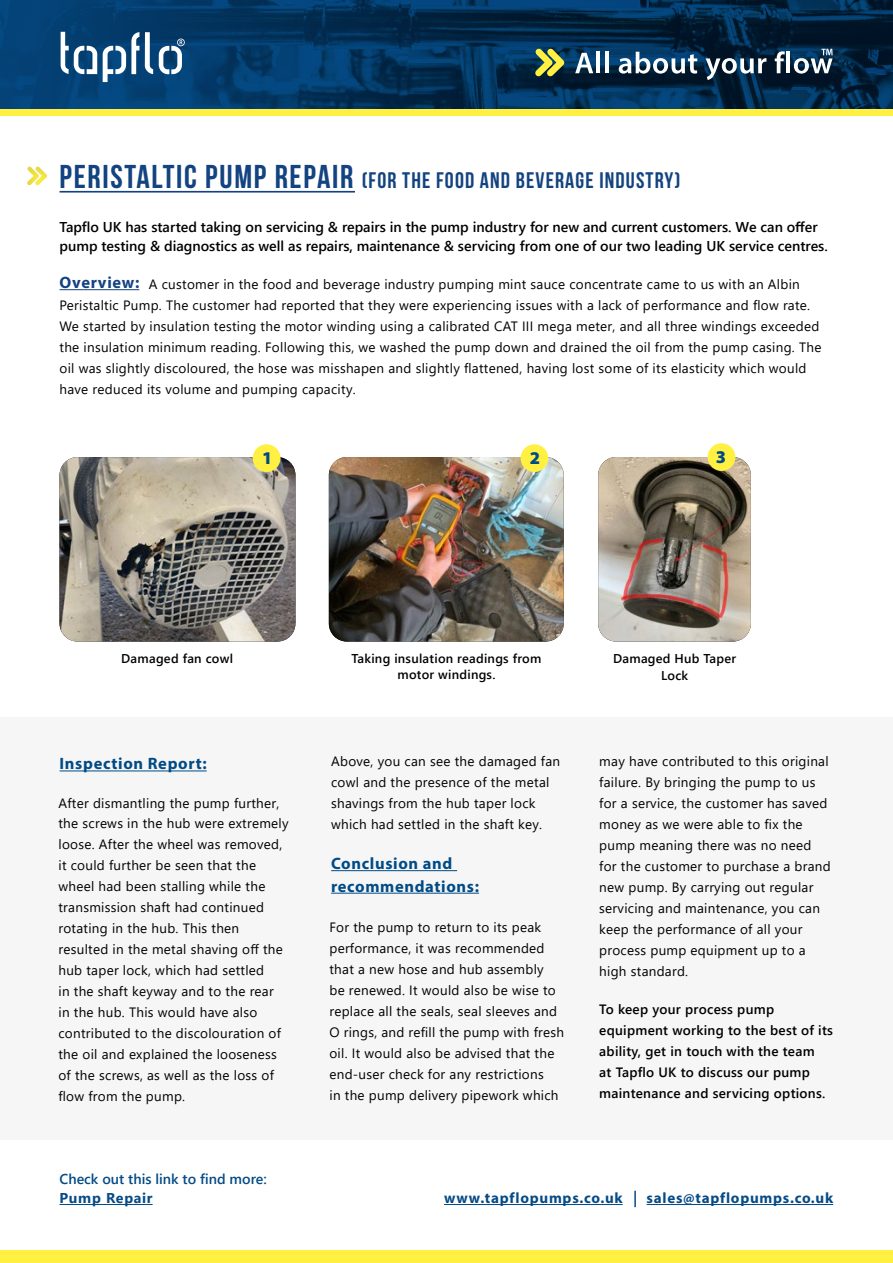
<style>
.page{position:relative;width:893px;height:1263px;background:#fff}
.page>*{position:absolute;margin:0;border:0;box-sizing:border-box;transform-origin:0 0}
.t1{font:700 22.5px "Bebas Neue";letter-spacing:.05em;color:#134380}
.t2{font:900 18px "Myriad Pro";color:#004b85}
.t3{font:700 16.5px/22.5px "Myriad Pro";letter-spacing:.04em;color:#004b85}
.t4{font:700 16.5px "Myriad Pro";letter-spacing:.04em;color:#134380}
.t5{font:700 15px "Myriad Pro";letter-spacing:.05em;color:#054b86}
.t6{font:600 14.25px/19.5px "Segoe UI";color:#000}
.t7{font:600 14.25px "Segoe UI";color:#054b86}
.t8{font:700 14.25px "Segoe UI";letter-spacing:.05em;color:#054b86}
.t9{font:13.5px/21px "Segoe UI";letter-spacing:.02em;color:#000}
.t10{font:600 13.5px/21px "Segoe UI";letter-spacing:.02em;color:#000}
.t11{font:600 12.75px/16.5px "Segoe UI";letter-spacing:.02em;color:#000;text-align:center}
.s1{font-size:33px}
</style>
<div class="page">
<hr style="left:646px;top:1204px;width:187px;height:1px;background:#054b86">
<svg style="left:634px;top:1191px;width:2px;height:16px"></svg>
<hr style="left:444px;top:1204px;width:179px;height:1px;background:#054b86">
<svg style="left:0;top:0;width:893px;height:109px"></svg>
<svg style="left:60px;top:32px;width:125px;height:50px"></svg>
<div style="left:0;top:109px;width:893px;height:7px;background:#fff042"></div>
<svg style="left:535px;top:48px;width:30px;height:29px"></svg>
<svg style="left:575px;top:53px;width:18px;height:20px"></svg>
<hr style="left:596px;top:52px;width:4px;height:21px;background:#fff">
<hr style="left:605px;top:52px;width:3px;height:21px;background:#fff">
<svg style="left:619px;top:52px;width:78px;height:22px"></svg>
<svg style="left:706px;top:58px;width:60px;height:22px"></svg>
<svg style="left:775px;top:51px;width:10px;height:22px"></svg>
<hr style="left:786px;top:52px;width:4px;height:21px;background:#fff">
<svg style="left:794px;top:49px;width:39px;height:25px"></svg>
<div style="left:0;top:1250px;width:893px;height:13px;background:#fff042"></div>
<div style="left:0;top:717px;width:893px;height:423px;background:#f6f6f6"></div>
<hr style="left:60px;top:770px;width:147px;height:1px;background:#004b85">
<hr style="left:331px;top:870px;width:126px;height:1px;background:#004b85">
<hr style="left:331px;top:893px;width:148px;height:1px;background:#004b85">
<img style="left:329px;top:457px;width:235px;height:184px">
<img style="left:598px;top:457px;width:153px;height:184px">
<img style="left:60px;top:457px;width:235px;height:184px">
<div style="left:521px;top:444px;width:27px;height:28px;background:#fff042;border-radius:50%"></div>
<div style="left:708px;top:443px;width:27px;height:28px;background:#fff042;border-radius:50%"></div>
<div style="left:253px;top:444px;width:27px;height:28px;background:#fff042;border-radius:50%"></div>
<hr style="left:60px;top:289px;width:79px;height:1px;background:#134380">
<hr style="left:60px;top:191px;width:295px;height:2px;background:#134380">
<div style="left:3px;top:147px;width:68px;height:39px;background:#000;opacity:.1"></div>
<hr style="left:60px;top:1204px;width:93px;height:1px;background:#054b86">
<h1 class="t1" style="left:60px;top:168px;width:622px"><span class="s1">PERISTALTIC PUMP REPAIR</span> (FOR THE FOOD AND BEVERAGE INDUSTRY)</h1>
<p class="t6" style="left:60px;top:216px;width:770px">Tapflo UK has started taking on servicing &amp; repairs in the pump industry for new and current customers. We can offer pump testing &amp; diagnostics as well as repairs, maintenance &amp; servicing from one of our two leading UK service centres.</p>
<p class="t4" style="left:60px;top:272px;width:81px">Overview:</p>
<p class="t9" style="left:60px;top:273px;width:763px;text-indent:89px">A customer in the food and beverage industry pumping mint sauce concentrate came to us with an Albin Peristaltic Pump. The customer had reported that they were experiencing issues with a lack of performance and flow rate.<br>We started by insulation testing the motor winding using a calibrated CAT III mega meter, and all three windings exceeded the insulation minimum reading. Following this, we washed the pump down and drained the oil from the pump casing. The oil was slightly discoloured, the hose was misshapen and slightly flattened, having lost some of its elasticity which would have reduced its volume and pumping capacity.</p>
<h2 class="t2" style="left:262px;top:446px;width:12px">1</h2>
<h2 class="t2" style="left:530px;top:446px;width:12px">2</h2>
<h2 class="t2" style="left:716px;top:445px;width:12px">3</h2>
<p class="t11" style="left:121px;top:649px;width:113px">Damaged fan cowl</p>
<p class="t11" style="left:351px;top:649px;width:191px">Taking insulation readings from motor windings.</p>
<p class="t11" style="left:613px;top:649px;width:125px">Damaged Hub Taper<br>Lock</p>
<p class="t3" style="left:60px;top:752px;width:149px">Inspection Report:</p>
<p class="t9" style="left:58px;top:792px;width:232px;line-height:19.5px">After dismantling the pump further, the screws in the hub were extremely</p>
<p class="t9" style="left:58px;top:832px;width:226px">loose. After the wheel was removed, it could further be seen that the wheel had been stalling while the transmission shaft had continued rotating in the hub. This then resulted in the metal shaving off the hub taper lock, which had settled<br>in the shaft keyway and to the rear in the hub. This would have also contributed to the discolouration of the oil and explained the looseness of the screws, as well as the loss of flow from the pump.</p>
<p class="t7" style="left:60px;top:1165px;width:209px">Check out this link to find more:</p>
<p class="t8" style="left:60px;top:1185px;width:95px">Pump Repair</p>
<p class="t9" style="left:331px;top:749px;width:231px">Above, you can see the damaged fan cowl and the presence of the metal shavings from the hub taper lock which had settled in the shaft key.</p>
<p class="t3" style="left:331px;top:852px;width:149px">Conclusion and recommendations:</p>
<p class="t9" style="left:329px;top:915px;width:236px">For the pump to return to its peak performance, it was recommended that a new hose and hub assembly<br>be renewed. It would also be wise to replace all the seals, seal sleeves and O rings, and refill the pump with fresh oil. It would also be advised that the end-user check for any restrictions<br>in the pump delivery pipework which</p>
<p class="t9" style="left:599px;top:749px;width:233px">may have contributed to this original failure. By bringing the pump to us for a service, the customer has saved money as we were able to fix the pump meaning there was no need for the customer to purchase a brand new pump. By carrying out regular servicing and maintenance, you can keep the performance of all your process pump equipment up to a high standard.</p>
<p class="t10" style="left:599px;top:998px;width:235px">To keep your process pump equipment working to the best of its ability, get in touch with the team<br>at Tapflo UK to discuss our pump maintenance and servicing options.</p>
<p class="t5" style="left:444px;top:1188px;width:180px">www.tapflopumps.co.uk</p>
<p class="t5" style="left:646px;top:1188px;width:188px">sales@tapflopumps.co.uk</p>
</div>
